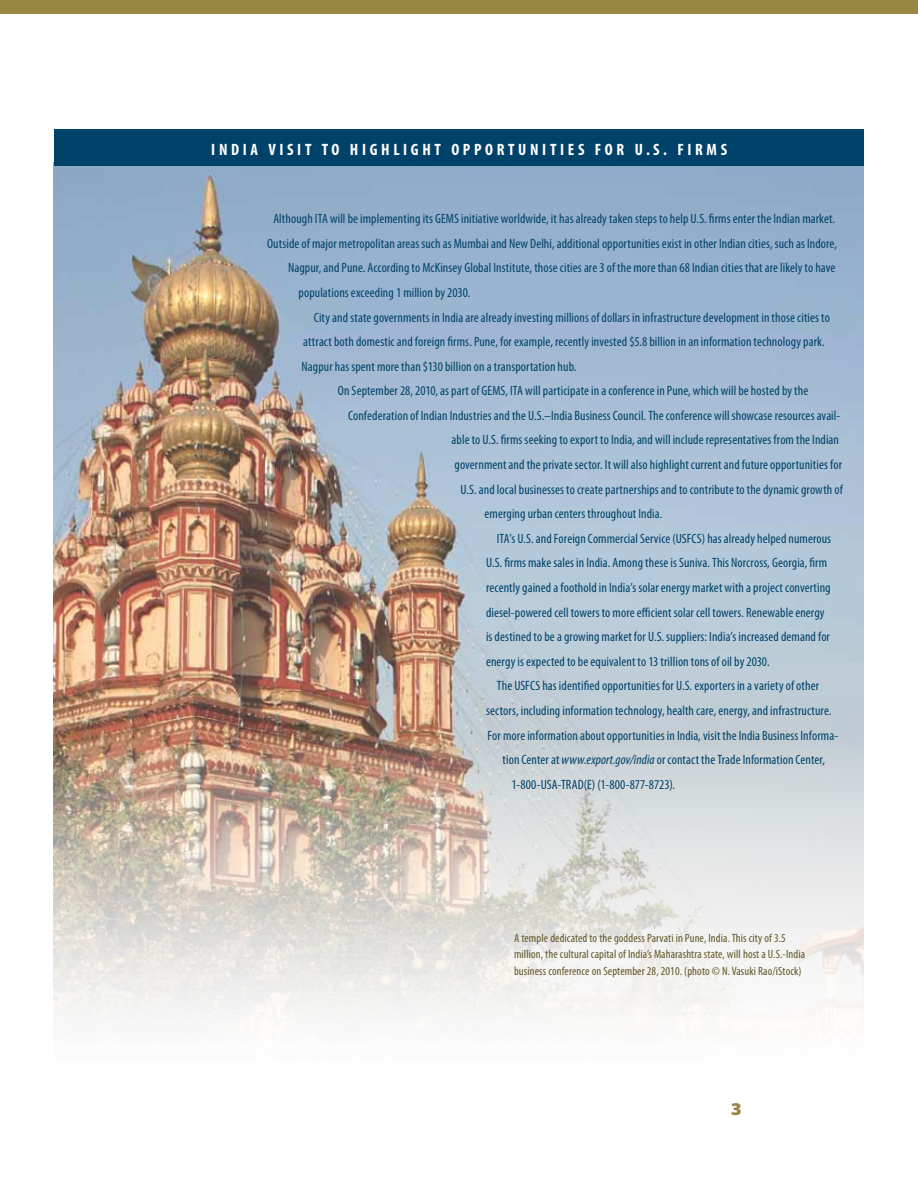
<style>
.page{position:relative;width:918px;height:1188px;background:#fff}
.page>*{position:absolute;margin:0;border:0;box-sizing:border-box;transform-origin:0 0}
.t1{font:900 semi-expanded 18px "Myriad Pro";color:#988643}
.t2{font:700 condensed 16.5px "Myriad Pro";letter-spacing:.22em;color:#fff}
.t3{font:condensed 13.5px "Myriad Pro";letter-spacing:.005em;color:#004269}
.t4{font:condensed 12px/16.5px "Myriad Pro";letter-spacing:.01em;color:#615729}
.s1{font-style:italic}
</style>
<div class="page">
<img style="left:54px;top:166px;width:810px;height:855px">
<div style="left:0;top:0;width:918px;height:14px;background:#988643"></div>
<div style="left:54px;top:129px;width:810px;height:37px;background:#004269"></div>
<p class="t2" style="left:211px;top:140px;width:517px">INDI A VI SI T TO HI GH LI GH T OPPORTUNI TI ES FOR U.S. FI RMS</p>
<p class="t3" style="left:273px;top:211px;width:563px">Although ITA will be implementing its GEMS initiative worldwide, it has already taken steps to help U.S. firms enter the Indian market.</p>
<p class="t3" style="left:267px;top:236px;width:572px">Outside of major metropolitan areas such as Mumbai and New Delhi, additional opportunities exist in other Indian cities, such as Indore,</p>
<p class="t3" style="left:288px;top:261px;width:549px">Nagpur, and Pune. According to McKinsey Global Institute, those cities are 3 of the more than 68 Indian cities that are likely to have</p>
<p class="t3" style="left:299px;top:285px;width:173px">populations exceeding 1 million by 2030.</p>
<p class="t3" style="left:314px;top:310px;width:518px">City and state governments in India are already investing millions of dollars in infrastructure development in those cities to</p>
<p class="t3" style="left:303px;top:334px;width:523px">attract both domestic and foreign firms. Pune, for example, recently invested $5.8 billion in an information technology park.</p>
<p class="t3" style="left:302px;top:359px;width:277px">Nagpur has spent more than $130 billion on a transportation hub.</p>
<p class="t3" style="left:338px;top:384px;width:472px">On September 28, 2010, as part of GEMS, ITA will participate in a conference in Pune, which will be hosted by the</p>
<p class="t3" style="left:348px;top:408px;width:494px">Confederation of Indian Industries and the U.S.–India Business Council. The conference will showcase resources avail-</p>
<p class="t3" style="left:452px;top:433px;width:389px">able to U.S. firms seeking to export to India, and will include representatives from the Indian</p>
<p class="t3" style="left:455px;top:457px;width:389px">government and the private sector. It will also highlight current and future opportunities for</p>
<p class="t3" style="left:461px;top:482px;width:384px">U.S. and local businesses to create partnerships and to contribute to the dynamic growth of</p>
<p class="t3" style="left:485px;top:507px;width:179px">emerging urban centers throughout India.</p>
<p class="t3" style="left:497px;top:531px;width:336px">ITA’s U.S. and Foreign Commercial Service (USFCS) has already helped numerous</p>
<p class="t3" style="left:486px;top:556px;width:343px">U.S. firms make sales in India. Among these is Suniva. This Norcross, Georgia, firm</p>
<p class="t3" style="left:486px;top:580px;width:346px">recently gained a foothold in India’s solar energy market with a project converting</p>
<p class="t3" style="left:486px;top:605px;width:340px">diesel-powered cell towers to more efficient solar cell towers. Renewable energy</p>
<p class="t3" style="left:486px;top:630px;width:345px">is destined to be a growing market for U.S. suppliers: India’s increased demand for</p>
<p class="t3" style="left:486px;top:654px;width:285px">energy is expected to be equivalent to 13 trillion tons of oil by 2030.</p>
<p class="t3" style="left:497px;top:679px;width:324px">The USFCS has identified opportunities for U.S. exporters in a variety of other</p>
<p class="t3" style="left:486px;top:703px;width:347px">sectors, including information technology, health care, energy, and infrastructure.</p>
<p class="t3" style="left:488px;top:728px;width:352px">For more information about opportunities in India, visit the India Business Informa-</p>
<p class="t3" style="left:503px;top:753px;width:324px">tion Center at <span class="s1">www.export.gov/india</span> or contact the Trade Information Center,</p>
<p class="t3" style="left:512px;top:777px;width:165px">1-800-USA-TRAD(E) (1-800-877-8723).</p>
<p class="t4" style="left:514px;top:930px;width:293px">A temple dedicated to the goddess Parvati in Pune, India. This city of 3.5 million, the cultural capital of India’s Maharashtra state, will host a U.S.-India business conference on September 28, 2010. (photo © N. Vasuki Rao/iStock)</p>
<h1 class="t1" style="left:731px;top:1099px;width:13px">3</h1>
</div>
